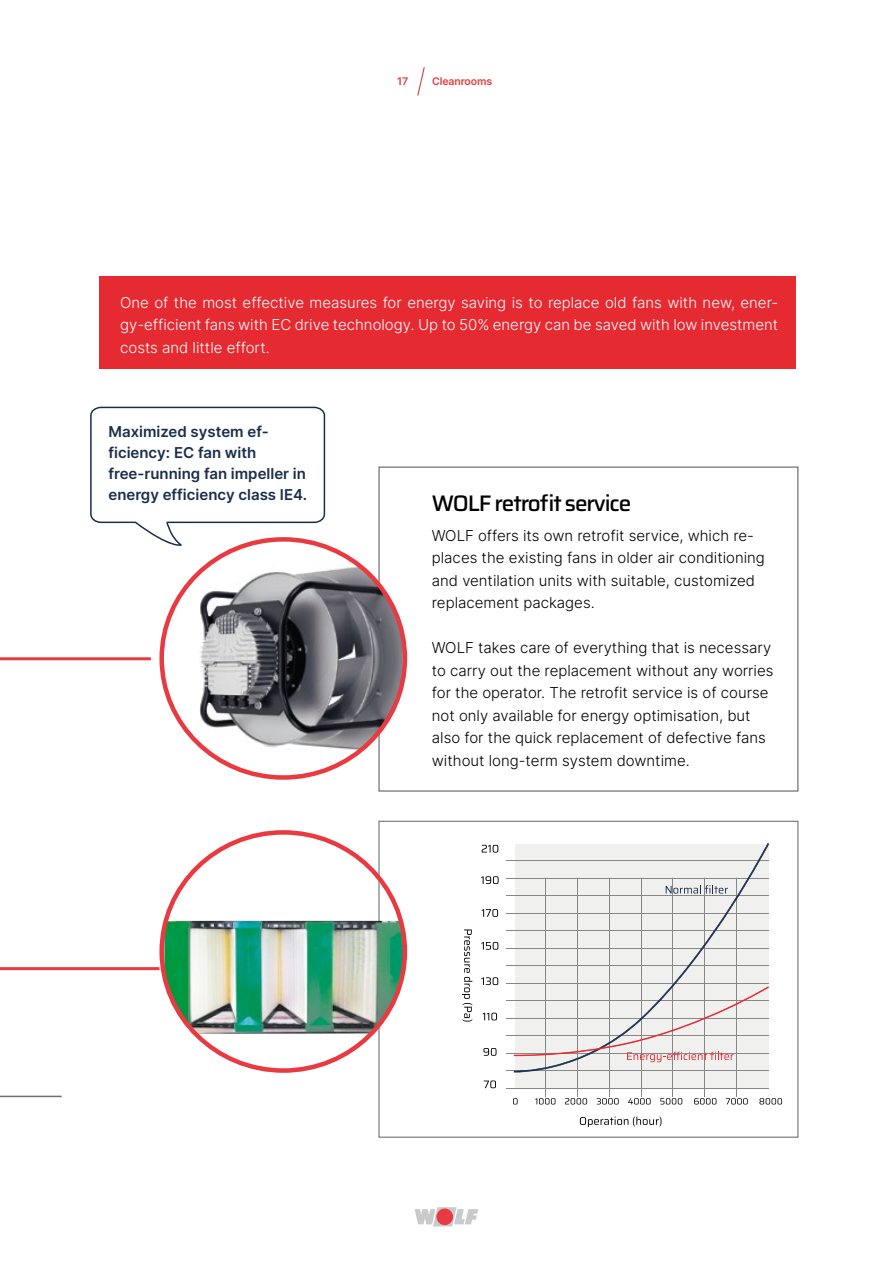
<style>
.page{position:relative;width:893px;height:1263px;background:#fff}
.page>*{position:absolute;margin:0;border:0;box-sizing:border-box;transform-origin:0 0}
.t1{font:500 22.5px "Saira";letter-spacing:-.05em;color:#000}
.t2{font:300 15px/22.5px "Inter";color:#000}
.t3{font:300 15px/22.5px "Inter";color:#fff;text-align:justify}
.t4{font:600 15px/21px "Inter";color:#1a2e4b}
.t5{font:600 10.5px "Inter";letter-spacing:-.01em;color:#e83a40}
</style>
<div class="page">
<div style="left:99px;top:276px;width:696px;height:93px;background:#e62a32"></div>
<div style="left:515px;top:844px;width:253px;height:244px;background:#f0f0ef"></div>
<hr style="left:506px;top:878px;width:262px;height:1px;background:#878787">
<hr style="left:506px;top:860px;width:262px;height:1px;background:#878787">
<hr style="left:506px;top:895px;width:262px;height:1px;background:#878787">
<hr style="left:506px;top:948px;width:262px;height:1px;background:#878787">
<hr style="left:506px;top:930px;width:262px;height:1px;background:#878787">
<hr style="left:506px;top:913px;width:262px;height:1px;background:#878787">
<hr style="left:506px;top:965px;width:262px;height:1px;background:#878787">
<hr style="left:506px;top:983px;width:262px;height:1px;background:#878787">
<hr style="left:506px;top:1000px;width:262px;height:1px;background:#878787">
<hr style="left:506px;top:1035px;width:262px;height:1px;background:#878787">
<hr style="left:506px;top:1018px;width:262px;height:1px;background:#878787">
<hr style="left:506px;top:1053px;width:262px;height:1px;background:#878787">
<hr style="left:506px;top:1070px;width:262px;height:1px;background:#878787">
<hr style="left:506px;top:1088px;width:262px;height:1px;background:#878787">
<hr style="left:577px;top:878px;width:1px;height:218px;background:#878787">
<hr style="left:545px;top:878px;width:1px;height:218px;background:#878787">
<hr style="left:609px;top:878px;width:1px;height:218px;background:#878787">
<hr style="left:641px;top:878px;width:1px;height:218px;background:#878787">
<hr style="left:673px;top:878px;width:1px;height:218px;background:#878787">
<hr style="left:705px;top:878px;width:1px;height:218px;background:#878787">
<hr style="left:736px;top:878px;width:1px;height:218px;background:#878787">
<svg style="left:514px;top:843px;width:255px;height:229px"></svg>
<svg style="left:462px;top:929px;width:10px;height:92px"></svg>
<svg style="left:482px;top:845px;width:16px;height:7px"></svg>
<svg style="left:481px;top:876px;width:18px;height:8px"></svg>
<svg style="left:482px;top:909px;width:16px;height:8px"></svg>
<svg style="left:481px;top:942px;width:17px;height:8px"></svg>
<svg style="left:481px;top:977px;width:17px;height:8px"></svg>
<svg style="left:483px;top:1013px;width:14px;height:7px"></svg>
<svg style="left:483px;top:1048px;width:13px;height:8px"></svg>
<svg style="left:484px;top:1080px;width:12px;height:8px"></svg>
<svg style="left:513px;top:1098px;width:5px;height:6px"></svg>
<svg style="left:535px;top:1098px;width:20px;height:6px"></svg>
<svg style="left:565px;top:1098px;width:22px;height:6px"></svg>
<svg style="left:597px;top:1098px;width:22px;height:6px"></svg>
<svg style="left:628px;top:1098px;width:23px;height:6px"></svg>
<svg style="left:660px;top:1098px;width:22px;height:6px"></svg>
<svg style="left:694px;top:1098px;width:22px;height:6px"></svg>
<svg style="left:726px;top:1098px;width:22px;height:6px"></svg>
<svg style="left:759px;top:1098px;width:23px;height:6px"></svg>
<svg style="left:580px;top:1116px;width:81px;height:11px"></svg>
<svg style="left:666px;top:885px;width:62px;height:8px"></svg>
<svg style="left:514px;top:986px;width:255px;height:76px"></svg>
<div style="left:378px;top:821px;width:420px;height:317px;border:1px solid #6a6d71"></div>
<img style="left:173px;top:545px;width:232px;height:220px">
<img style="left:164px;top:921px;width:241px;height:112px">
<svg style="left:0;top:657px;width:151px;height:4px"></svg>
<hr style="left:0;top:967px;width:159px;height:3px;background:#e83a40">
<hr style="left:0;top:1096px;width:62px;height:1px;background:#6a6d71">
<svg style="left:90px;top:406px;width:236px;height:142px"></svg>
<svg style="left:415px;top:1207px;width:63px;height:19px"></svg>
<div style="left:436px;top:1208px;width:17px;height:17px;background:#e83a40;border-radius:50%"></div>
<svg style="left:417px;top:67px;width:8px;height:29px"></svg>
<p class="t5" style="left:397px;top:74px;width:13px">17</p>
<p class="t5" style="left:432px;top:74px;width:62px">Cleanrooms</p>
<p class="t3" style="left:120px;top:291px;width:660px">One of the most effective measures for energy saving is to replace old fans with new, ener&shy;gy-efficient fans with EC drive technology. Up to 50% energy can be saved with low investment costs and little effort.</p>
<p class="t4" style="left:108px;top:421px;width:200px">Maximized system ef&shy;ficiency: EC fan with free-running fan impeller in energy efficiency class IE4.</p>
<h1 class="t1" style="left:432px;top:485px;width:201px">WOLF retrofit service</h1>
<p class="t2" style="left:432px;top:524px;width:335px">WOLF offers its own retrofit service, which re&shy;places the existing fans in older air conditioning and ventilation units with suitable, customized replacement packages.</p>
<p class="t2" style="left:432px;top:636px;width:343px">WOLF takes care of everything that is necessary to carry out the replacement without any worries for the operator. The retrofit service is of course not only available for energy optimisation, but also for the quick replacement of defective fans without long-term system downtime.</p>
</div>
